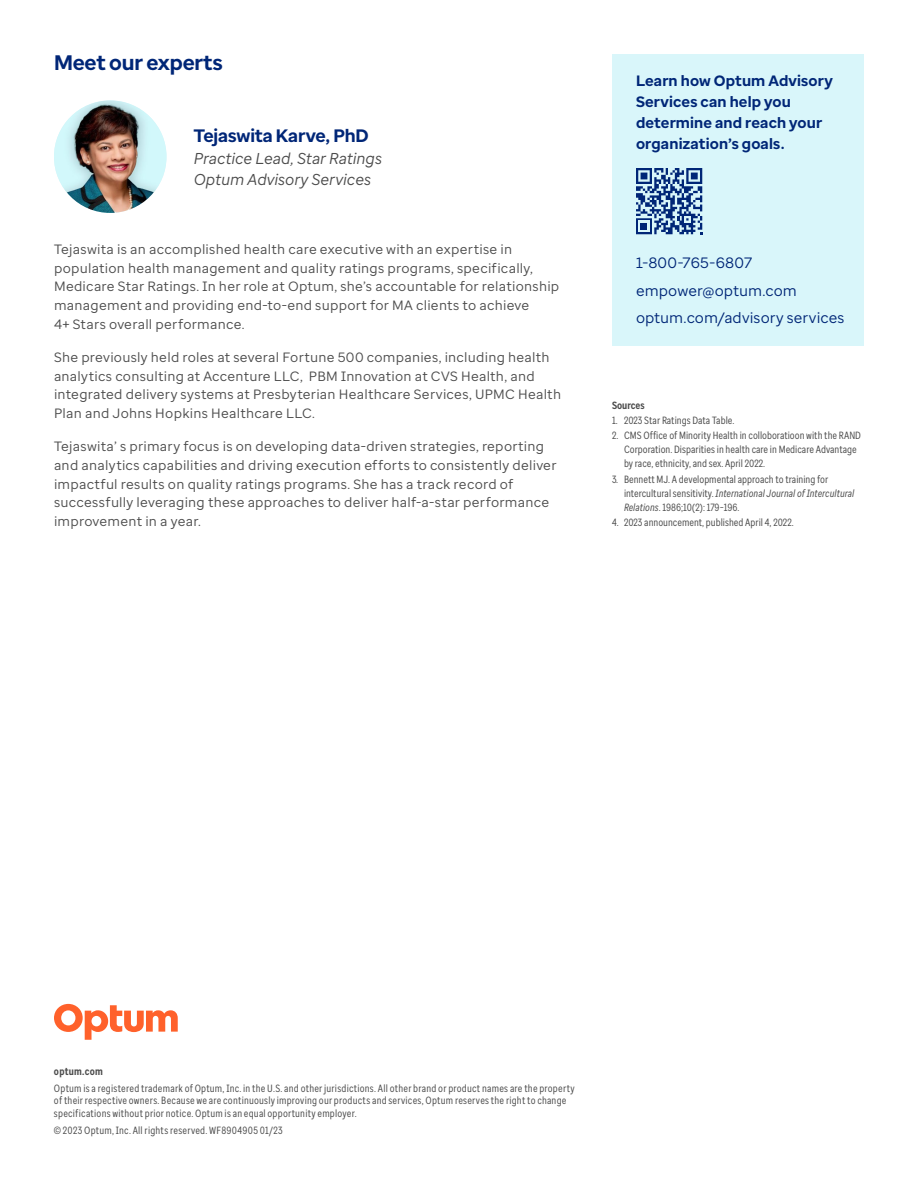
<style>
.page{position:relative;width:918px;height:1188px;background:#fff}
.page>*{position:absolute;margin:0;border:0;box-sizing:border-box;transform-origin:0 0}
.t1{font:700 21px "Optum Sans";letter-spacing:-.01em;color:#002677}
.t2{font:700 18px "Optum Sans";letter-spacing:-.005em;color:#002677}
.t3{font:italic 15.75px/21.3px "Optum Sans";letter-spacing:-.005em;color:#4b4b4b}
.t4{font:700 15px/21px "Optum Sans";letter-spacing:.01em;color:#002677}
.t5{font:15px/27.5px "Optum Sans";letter-spacing:.005em;color:#002677}
.t6{font:13.5px/18.9px "Optum Sans";letter-spacing:.02em;color:#4b4b4b}
.t7{font:10.5px/14.1px "Optum Sans Cond";letter-spacing:.015em;color:#4b4b4b}
.t8{font:700 10.5px "Optum Sans Cond";letter-spacing:.005em;color:#4b4b4b}
.s1{font-style:italic}
</style>
<div class="page">
<div style="left:612px;top:54px;width:252px;height:292px;background:#d9f6fa"></div>
<svg style="left:636px;top:168px;width:66px;height:66px"></svg>
<img style="left:54px;top:100px;width:112px;height:113px;border-radius:56px">
<svg style="left:54px;top:1004px;width:124px;height:36px"></svg>
<h1 class="t1" style="left:54px;top:49px;width:170px">Meet our experts</h1>
<h2 class="t2" style="left:194px;top:124px;width:177px">Tejaswita Karve, PhD</h2>
<p class="t3" style="left:194px;top:147px;width:190px">Practice Lead, Star Ratings<br>Optum Advisory Services</p>
<p class="t6" style="left:54px;top:239px;width:507px">Tejaswita is an accomplished health care executive with an expertise in population health management and quality ratings programs, specifically, Medicare Star Ratings. In her role at Optum, she’s accountable for relationship management and providing end-to-end support for MA clients to achieve<br>4+ Stars overall performance.</p>
<p class="t6" style="left:54px;top:347px;width:509px">She previously held roles at several Fortune 500 companies, including health analytics consulting at Accenture LLC, PBM Innovation at CVS Health, and integrated delivery systems at Presbyterian Healthcare Services, UPMC Health Plan and Johns Hopkins Healthcare LLC.</p>
<p class="t6" style="left:54px;top:436px;width:504px">Tejaswita’ s primary focus is on developing data-driven strategies, reporting and analytics capabilities and driving execution efforts to consistently deliver impactful results on quality ratings programs. She has a track record of successfully leveraging these approaches to deliver half-a-star performance improvement in a year.</p>
<p class="t4" style="left:636px;top:70px;width:198px">Learn how Optum Advisory<br>Services can help you determine and reach your organization’s goals.</p>
<p class="t5" style="left:636px;top:249px;width:210px">1-800-765-6807 empower@optum.com optum.com/advisory services</p>
<p class="t8" style="left:612px;top:398px;width:34px">Sources</p>
<p class="t7" style="left:612px;top:413px;width:124px">1. 2023 Star Ratings Data Table.</p>
<p class="t7" style="left:624px;top:428px;width:239px;text-indent:-12px">2. CMS Office of Minority Health in colloboratioon with the RAND<br>Corporation. Disparities in health care in Medicare Advantage by race, ethnicity, and sex. April 2022.</p>
<p class="t7" style="left:624px;top:472px;width:232px;text-indent:-12px">3. Bennett MJ. A developmental approach to training for intercultural sensitivity. <span class="s1">International Journal of Intercultural<br>Relations</span>. 1986;10(2): 179–196.</p>
<p class="t7" style="left:612px;top:516px;width:183px">4. 2023 announcement, published April 4, 2022.</p>
<p class="t8" style="left:54px;top:1064px;width:50px">optum.com</p>
<p class="t7" style="left:54px;top:1082px;width:522px;line-height:12.6px">Optum is a registered trademark of Optum, Inc. in the U.S. and other jurisdictions. All other brand or product names are the property of their respective owners. Because we are continuously improving our products and services, Optum reserves the right to change specifications without prior notice. Optum is an equal opportunity employer.</p>
<p class="t7" style="left:54px;top:1123px;width:230px">© 2023 Optum, Inc. All rights reserved. WF8904905 01/23</p>
</div>
